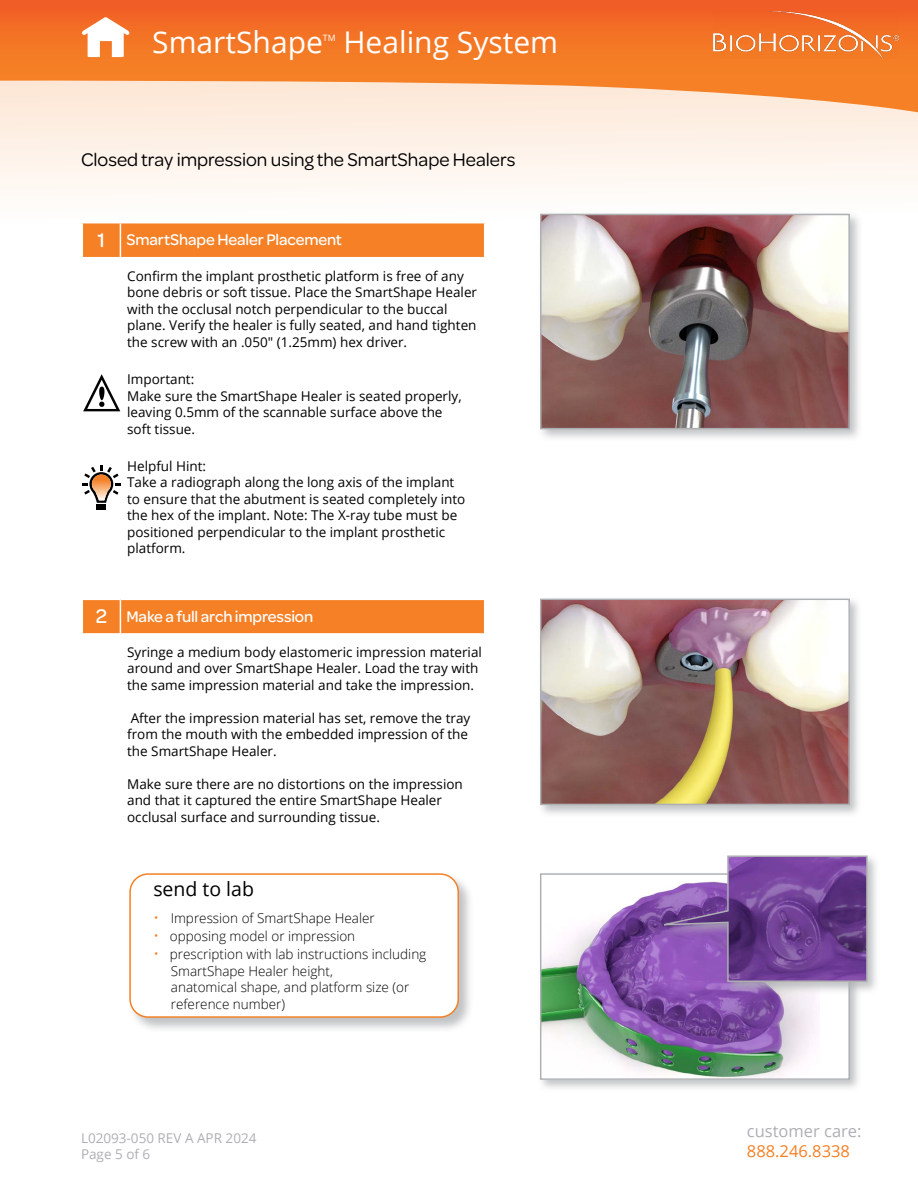
<style>
.page{position:relative;width:918px;height:1188px;background:#fff}
.page>*{position:absolute;margin:0;border:0;box-sizing:border-box;transform-origin:0 0}
.t1{font:30px "Open Sans";color:#fff}
.t2{font:19.5px "Omnes";color:#000}
.t3{font:19.5px "Open Sans";color:#000}
.t4{font:500 16.5px "Omnes";letter-spacing:-.01em;color:#fff}
.t5{font:16.5px "Open Sans";color:#adafb2}
.t6{font:16.5px "Open Sans";color:#f58025}
.t7{font:13.5px/16.5px "Open Sans";color:#000}
.t8{font:300 13.5px/16.5px "Open Sans";color:#000}
.t9{font:13.5px/16.2px "Open Sans";color:#adafb2}
.t10{font:8.7px "Open Sans";color:#fff}
.s1{font-size:21px}
.s2{font-size:15px;color:#f58025}
</style>
<div class="page">
<svg style="left:0;top:112px;width:918px;height:81px;fill:#fef3ea"></svg>
<svg style="left:0;top:0;width:918px;height:112px;background:#f59051"></svg>
<img style="left:714px;top:12px;width:185px;height:47px">
<svg style="left:81px;top:17px;width:49px;height:40px"></svg>
<div style="left:83px;top:223px;width:401px;height:34px;background:#f58025"></div>
<hr style="left:120px;top:223px;width:1px;height:34px;background:#fff">
<svg style="left:83px;top:374px;width:37px;height:37px"></svg>
<div style="left:97px;top:504px;width:9px;height:6px;background:#000"></div>
<svg style="left:82px;top:465px;width:38px;height:38px"></svg>
<div style="left:83px;top:600px;width:401px;height:33px;background:#f58025"></div>
<hr style="left:120px;top:600px;width:1px;height:33px;background:#fff">
<div style="left:128px;top:873px;width:346px;height:160px;background:#adafb2;opacity:.75"></div>
<div style="left:130px;top:874px;width:328px;height:143px;background:#fff;border-radius:18px"></div>
<div style="left:129px;top:873px;width:330px;height:145px;border:2px solid #f58025;border-radius:18px"></div>
<div style="left:537px;top:596px;width:326px;height:222px;background:#adafb2;opacity:.75"></div>
<img style="left:542px;top:601px;width:306px;height:202px">
<div style="left:540px;top:599px;width:310px;height:206px;border:1px solid #adafb2"></div>
<div style="left:537px;top:871px;width:326px;height:222px;background:#adafb2;opacity:.75"></div>
<div style="left:541px;top:874px;width:308px;height:205px;background:#fff"></div>
<img style="left:542px;top:896px;width:275px;height:182px">
<div style="left:540px;top:873px;width:310px;height:207px;border:1px solid #adafb2"></div>
<div style="left:662px;top:853px;width:218px;height:141px;background:#adafb2;opacity:.75"></div>
<svg style="left:648px;top:855px;width:220px;height:128px;background:#835aa4"></svg>
<div style="left:537px;top:211px;width:326px;height:232px;background:#adafb2;opacity:.75"></div>
<img style="left:543px;top:217px;width:304px;height:209px">
<div style="left:540px;top:214px;width:310px;height:215px;border:2px solid #adafb2"></div>
<h1 class="t1" style="left:152px;top:22px;width:172px">SmartShape</h1>
<p class="t10" style="left:323px;top:32px;width:14px">TM</p>
<h1 class="t1" style="left:343px;top:22px;width:216px">Healing System</h1>
<h2 class="t2" style="left:81px;top:147px;width:436px">Closed tray impression using the SmartShape Healers</h2>
<p class="t4" style="left:98px;top:228px;width:246px"><span class="s1">1</span> SmartShape Healer Placement</p>
<p class="t7" style="left:127px;top:267px;width:351px">Confirm the implant prosthetic platform is free of any bone debris or soft tissue. Place the SmartShape Healer with the occlusal notch perpendicular to the buccal plane. Verify the healer is fully seated, and hand tighten the screw with an .050" (1.25mm) hex driver.</p>
<p class="t7" style="left:127px;top:371px;width:336px">Important:<br>Make sure the SmartShape Healer is seated properly, leaving 0.5mm of the scannable surface above the soft tissue.</p>
<p class="t7" style="left:127px;top:457px;width:340px">Helpful Hint:<br>Take a radiograph along the long axis of the implant to ensure that the abutment is seated completely into the hex of the implant. Note: The X-ray tube must be positioned perpendicular to the implant prosthetic platform.</p>
<p class="t4" style="left:96px;top:605px;width:219px"><span class="s1">2</span> Make a full arch impression</p>
<p class="t7" style="left:127px;top:643px;width:356px">Syringe a medium body elastomeric impression material around and over SmartShape Healer. Load the tray with the same impression material and take the impression.</p>
<p class="t7" style="left:127px;top:709px;width:345px">After the impression material has set, remove the tray from the mouth with the embedded impression of the the SmartShape Healer.</p>
<p class="t7" style="left:127px;top:775px;width:337px">Make sure there are no distortions on the impression and that it captured the entire SmartShape Healer occlusal surface and surrounding tissue.</p>
<h2 class="t3" style="left:153px;top:875px;width:102px">send to lab</h2>
<p class="t8" style="left:153px;top:910px;width:223px"><span class="s2">•</span> Impression of SmartShape Healer</p>
<p class="t8" style="left:153px;top:928px;width:203px"><span class="s2">•</span> opposing model or impression</p>
<p class="t8" style="left:171px;top:946px;width:257px;text-indent:-18px"><span class="s2">•</span> prescription with lab instructions including SmartShape Healer height,<br>anatomical shape, and platform size (or reference number)</p>
<p class="t9" style="left:81px;top:1130px;width:177px">L02093-050 REV A APR 2024<br>Page 5 of 6</p>
<p class="t5" style="left:747px;top:1119px;width:116px">customer care:</p>
<p class="t6" style="left:747px;top:1139px;width:105px">888.246.8338</p>
</div>
